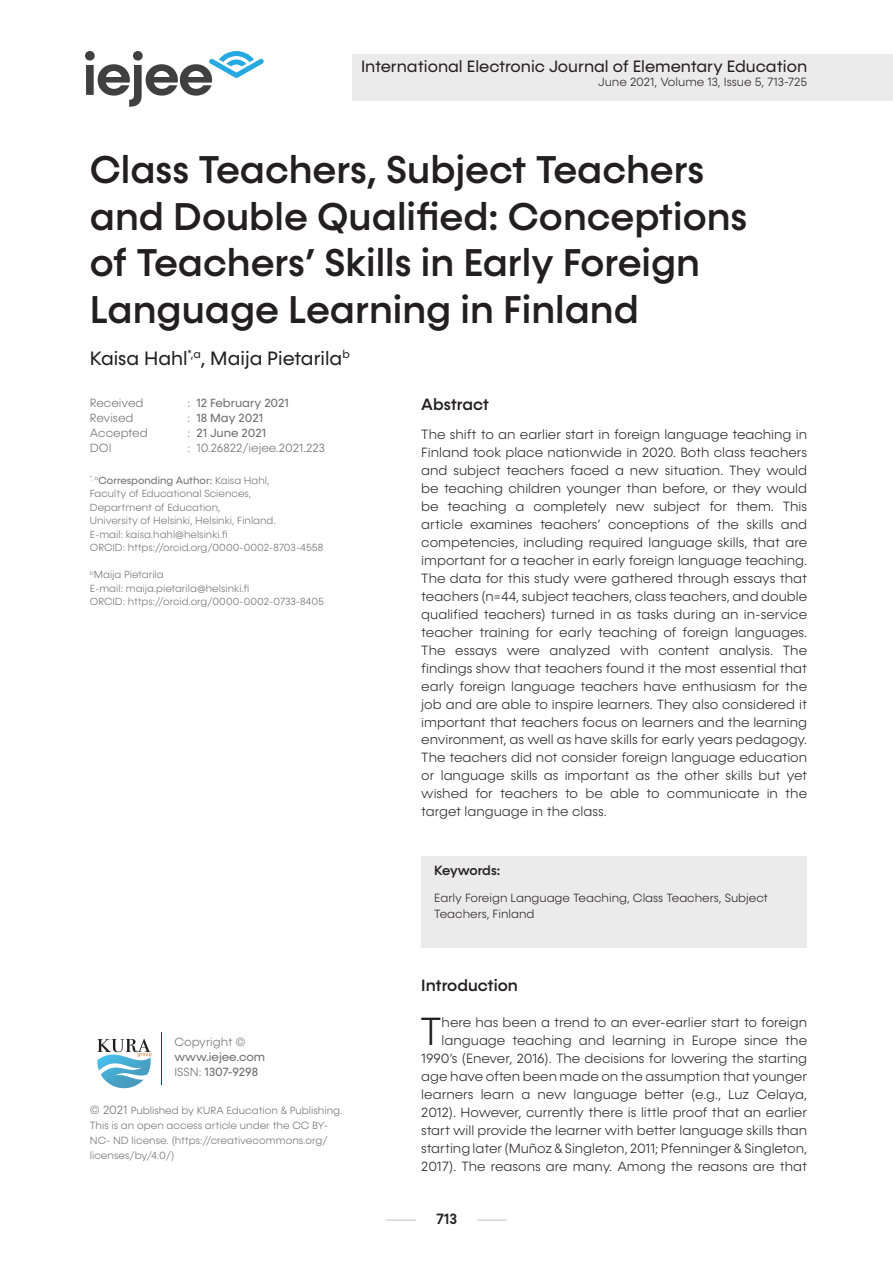
<style>
.page{position:relative;width:893px;height:1263px;background:#fff}
.page>*{position:absolute;margin:0;border:0;box-sizing:border-box;transform-origin:0 0}
.Normal_Paragraf{font:300 39.6px "Konnect";color:#231f20}
.t1{font:500 39px/46.8px "Konnect";color:#231f20}
.t2{font:19.5px "Konnect";color:#231f20}
.t3{font:16.5px "Konnect";color:#231f20}
.t4{font:500 16.5px "Konnect";color:#231f20}
.t5{font:500 15px "Konnect";color:#231f20}
.Normal_Paragraf-2{font:300 13.5px/18px "Konnect";color:#231f20;text-align:justify}
.t6{font:500 13.5px "Konnect";letter-spacing:-.025em;color:#231f20}
.t7{font:300 12px/16.5px "Konnect";color:#231f20}
.t8{font:12px/15px "Konnect";color:#6e6e70}
.t9{font:300 12px "Konnect";color:#6e6e70}
.t10{font:300 10.5px/15px "Konnect";color:#6e6e70}
.t11{font:300 10.35px "Konnect";color:#6e6e70}
.t12{font:10.35px "Konnect";color:#6e6e70}
.s1{font-weight:300}
.s2{font-size:12px}
</style>
<div class="page">
<svg style="left:85px;top:51px;width:179px;height:56px"></svg>
<div style="left:352px;top:55px;width:541px;height:46px;background:#ebebeb"></div>
<hr style="left:386px;top:1220px;width:30px;height:1px;background:#c2c2c2">
<hr style="left:477px;top:1220px;width:30px;height:1px;background:#c2c2c2">
<hr style="left:161px;top:1033px;width:1px;height:52px;background:#004b6c">
<svg style="left:97px;top:1039px;width:54px;height:49px"></svg>
<div style="left:421px;top:856px;width:386px;height:92px;background:#ebebeb"></div>
<p class="t3" style="left:361px;top:56px;width:448px">International Electronic Journal of Elementary Education</p>
<p class="t7" style="left:598px;top:74px;width:210px">June 2021, Volume 13, Issue 5, 713-725</p>
<p class="t1" style="left:90px;top:147px;width:659px">Class Teachers, Subject Teachers and Double Qualified: Conceptions of Teachers’ Skills in Early Foreign</p>
<p class="t1" style="left:90px;top:287px;width:551px">Language Learning in Finland</p>
<p class="t2" style="left:90px;top:347px;width:261px">Kaisa Hahl<sup>*,a</sup>, Maija Pietarila<sup>b</sup></p>
<p class="t4" style="left:421px;top:395px;width:69px">Abstract</p>
<p class="Normal_Paragraf-2" style="left:421px;top:425px;width:387px">The shift to an earlier start in foreign language teaching in Finland took place nationwide in 2020. Both class teachers and subject teachers faced a new situation. They would be teaching children younger than before, or they would be teaching a completely new subject for them. This article examines teachers’ conceptions of the skills and competencies, including required language skills, that are important for a teacher in early foreign language teaching.<br>The data for this study were gathered through essays that teachers (n=44, subject teachers, class teachers, and double qualified teachers) turned in as tasks during an in-service teacher training for early teaching of foreign languages.<br>The essays were analyzed with content analysis. The findings show that teachers found it the most essential that early foreign language teachers have enthusiasm for the job and are able to inspire learners. They also considered it important that teachers focus on learners and the learning environment, as well as have skills for early years pedagogy.<br>The teachers did not consider foreign language education or language skills as important as the other skills but yet wished for teachers to be able to communicate in the target language in the class.</p>
<p class="t9" style="left:90px;top:396px;width:55px">Received</p>
<p class="t8" style="left:187px;top:395px;width:103px"><span class="s1">:</span> 12 February 2021</p>
<p class="t9" style="left:90px;top:411px;width:45px">Revised</p>
<p class="t8" style="left:187px;top:410px;width:77px"><span class="s1">:</span> 18 May 2021</p>
<p class="t9" style="left:90px;top:426px;width:59px">Accepted</p>
<p class="t8" style="left:187px;top:425px;width:80px"><span class="s1">:</span> 21 June 2021</p>
<p class="t9" style="left:90px;top:441px;width:23px">DOI</p>
<p class="t9" style="left:187px;top:441px;width:139px">: 10.26822/iejee.2021.223</p>
<p class="t12" style="left:90px;top:474px;width:181px"><sup>*,</sup> <sup>a</sup>Corresponding Author: <span class="s1">Kaisa Hahl,</span></p>
<p class="t11" style="left:90px;top:488px;width:163px">Faculty of Educational Sciences,</p>
<p class="t11" style="left:90px;top:501px;width:132px">Department of Education,</p>
<p class="t11" style="left:90px;top:515px;width:187px">University of Helsinki, Helsinki, Finland.</p>
<p class="t11" style="left:90px;top:528px;width:139px">E-mail: kaisa.hahl@helsinki.fi</p>
<p class="t11" style="left:90px;top:542px;width:235px">ORCID: https://orcid.org/0000-0002-8703-4558</p>
<p class="t11" style="left:90px;top:569px;width:75px"><sup>b</sup>Maija Pietarila</p>
<p class="t11" style="left:90px;top:582px;width:161px">E-mail: maija.pietarila@helsinki.fi</p>
<p class="t11" style="left:90px;top:596px;width:236px">ORCID: https://orcid.org/0000-0002-0733-8405</p>
<p class="t9" style="left:174px;top:1035px;width:73px">Copyright ©</p>
<p class="t8" style="left:174px;top:1050px;width:92px">www.iejee.com<br><span class="s1">ISSN:</span> 1307-9298</p>
<p class="t10" style="left:90px;top:1103px;width:254px"><span class="s2">© 2021</span> Published by KURA Education &amp; Publishing.<br>This is an open access article under the CC BY-NC- ND license. (https://creativecommons.org/ licenses/by/4.0/)</p>
<p class="t6" style="left:434px;top:862px;width:67px">Keywords:</p>
<p class="t7" style="left:434px;top:889px;width:335px">Early Foreign Language Teaching, Class Teachers, Subject<br>Teachers, Finland</p>
<p class="t4" style="left:421px;top:976px;width:98px">Introduction</p>
<p class="Normal_Paragraf" style="left:420px;top:1009px;width:23px">T</p>
<p class="Normal_Paragraf-2" style="left:421px;top:1013px;width:387px;text-align:right">here has been a trend to an ever-earlier start to foreign language teaching and learning in Europe since the 1990’s (Enever, 2016). The decisions for lowering the starting age have often been made on the assumption that younger learners learn a new language better (e.g., Luz Celaya, 2012). However, currently there is little proof that an earlier start will provide the learner with better language skills than starting later (Muñoz &amp; Singleton, 2011; Pfenninger &amp; Singleton, 2017). The reasons are many. Among the reasons are that</p>
<p class="t5" style="left:436px;top:1210px;width:23px">713</p>
</div>
